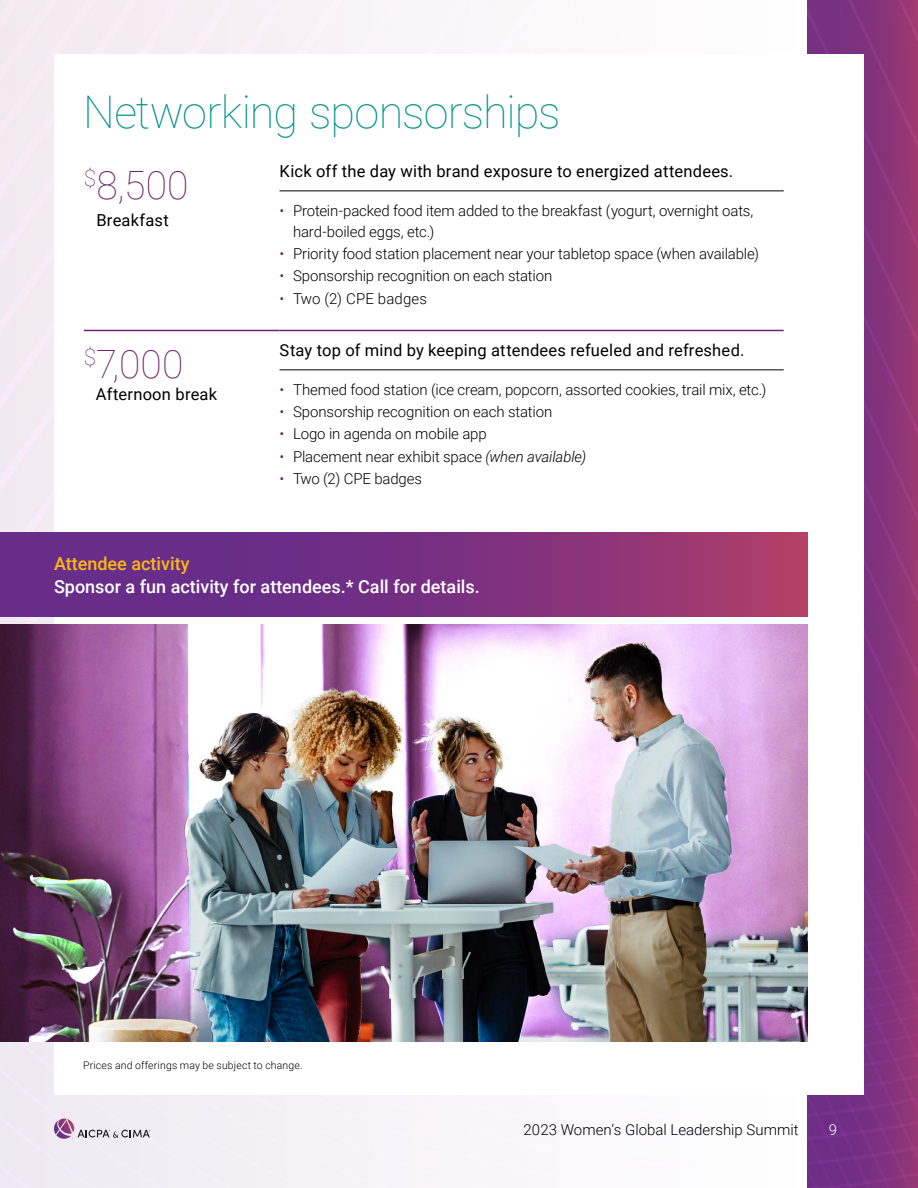
<style>
.page{position:relative;width:918px;height:1188px;background:#fff}
.page>*{position:absolute;margin:0;border:0;box-sizing:border-box;transform-origin:0 0}
.t1{font:100 45px "Roboto";letter-spacing:-.02em;color:#009189}
.t2{font:100 39px "Roboto";letter-spacing:.01em;color:#72226d}
.t3{font:500 18px "Roboto";color:#fff}
.t4{font:500 18px "Roboto";color:#fdb714}
.t5{font:16.5px "Roboto";letter-spacing:.01em;color:#000}
.t6{font:300 15px/21px "Roboto";letter-spacing:-.01em;color:#000}
.t7{font:300 15px "Roboto";letter-spacing:.01em;color:#000}
.t8{font:300 15px "Roboto";color:#fff}
.t9{font:300 10.5px "Roboto";letter-spacing:.015em;color:#000}
.s1{color:#72226d}
.s2{font-style:italic}
</style>
<div class="page">
<div style="left:0;top:0;width:444px;height:1188px;background:#f4ecf4"></div>
<img style="left:807px;top:0;width:111px;height:1188px">
<div style="left:54px;top:54px;width:810px;height:1041px;background:#fff"></div>
<svg style="left:54px;top:1119px;width:96px;height:20px;background:#cebfce"></svg>
<hr style="left:280px;top:191px;width:504px;height:1px;background:#000">
<hr style="left:84px;top:330px;width:196px;height:1px;background:#72226d">
<hr style="left:280px;top:330px;width:504px;height:1px;background:#72226d">
<hr style="left:280px;top:370px;width:504px;height:1px;background:#000">
<img style="left:0;top:625px;width:807px;height:417px">
<svg style="left:0;top:533px;width:807px;height:83px;background:#7c317e"></svg>
<h1 class="t1" style="left:83px;top:81px;width:479px">Networking sponsorships</h1>
<h2 class="t2" style="left:84px;top:158px;width:106px"><sup>$</sup>8,500</h2>
<p class="t5" style="left:96px;top:208px;width:74px">Breakfast</p>
<h2 class="t2" style="left:84px;top:337px;width:101px"><sup>$</sup>7,000</h2>
<p class="t5" style="left:96px;top:383px;width:123px">Afternoon break</p>
<p class="t5" style="left:280px;top:160px;width:455px">Kick off the day with brand exposure to energized attendees.</p>
<p class="t6" style="left:293px;top:199px;width:462px;text-indent:-14px"><span class="s1">•</span> Protein-packed food item added to the breakfast (yogurt, overnight oats, hard-boiled eggs, etc.)</p>
<p class="t6" style="left:280px;top:243px;width:481px"><span class="s1">•</span> Priority food station placement near your tabletop space (when available)</p>
<p class="t6" style="left:280px;top:265px;width:274px"><span class="s1">•</span> Sponsorship recognition on each station</p>
<p class="t7" style="left:280px;top:288px;width:149px"><span class="s1">•</span> Two (2) CPE badges</p>
<p class="t5" style="left:280px;top:339px;width:466px">Stay top of mind by keeping attendees refueled and refreshed.</p>
<p class="t6" style="left:280px;top:378px;width:488px"><span class="s1">•</span> Themed food station (ice cream, popcorn, assorted cookies, trail mix, etc.)</p>
<p class="t6" style="left:280px;top:401px;width:274px"><span class="s1">•</span> Sponsorship recognition on each station</p>
<p class="t6" style="left:280px;top:423px;width:209px"><span class="s1">•</span> Logo in agenda on mobile app</p>
<p class="t6" style="left:280px;top:445px;width:308px"><span class="s1">•</span> Placement near exhibit space <span class="s2">(when available)</span></p>
<p class="t6" style="left:280px;top:468px;width:144px"><span class="s1">•</span> Two (2) CPE badges</p>
<p class="t4" style="left:54px;top:551px;width:137px">Attendee activity</p>
<p class="t3" style="left:54px;top:573px;width:427px">Sponsor a fun activity for attendees.* Call for details.</p>
<p class="t9" style="left:83px;top:1058px;width:221px">Prices and offerings may be subject to change.</p>
<p class="t6" style="left:524px;top:1118px;width:277px">2023 Women’s Global Leadership Summit</p>
<p class="t8" style="left:829px;top:1119px;width:10px">9</p>
</div>
